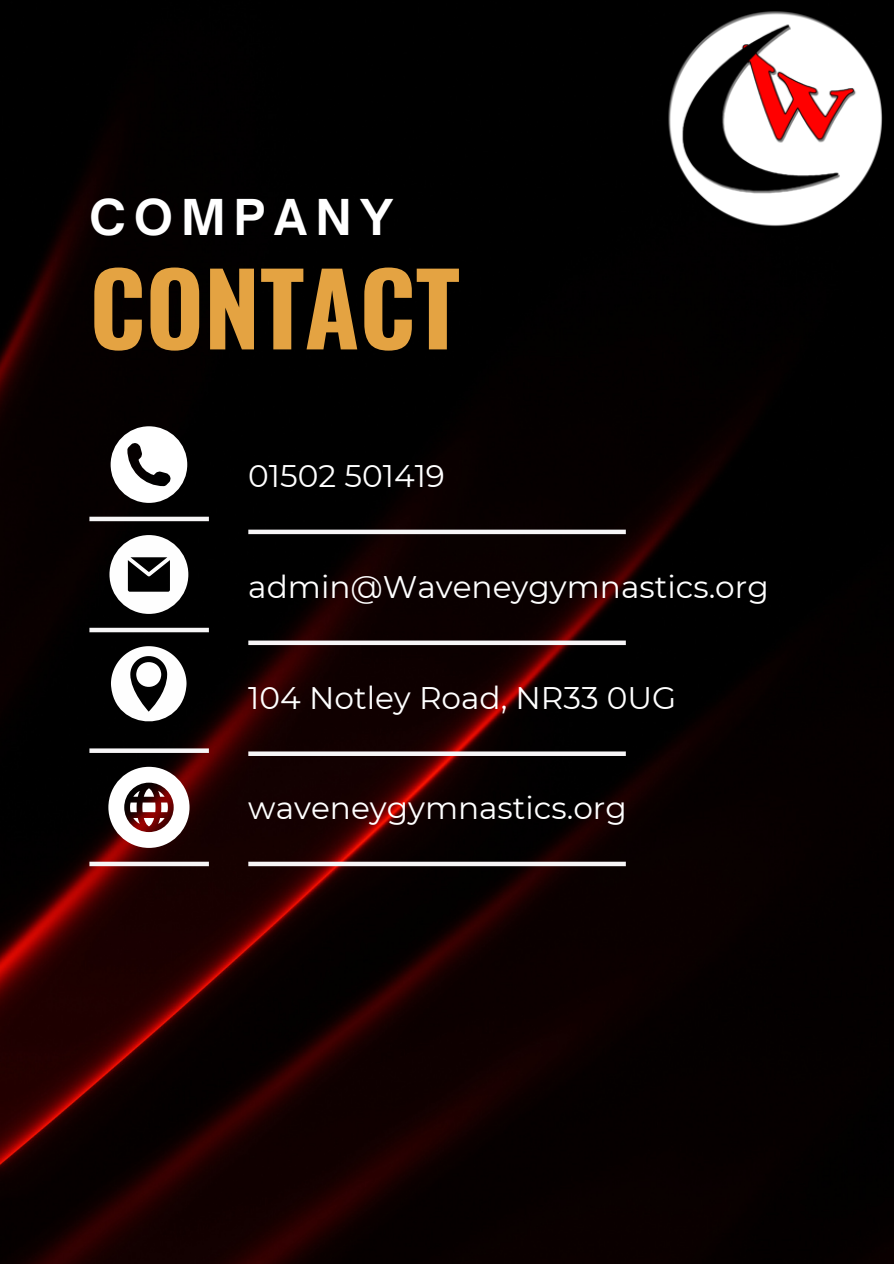
<style>
.page{position:relative;width:894px;height:1264px;background:#fff}
.page>*{position:absolute;margin:0;border:0;box-sizing:border-box;transform-origin:0 0}
.t1{font:700 99.75px "Oswald";color:#e4a342}
.t2{font:700 47.25px "Open Sauce One";letter-spacing:.18em;color:#fff}
.t3{font:31.2px "Montserrat";color:#fff}
</style>
<div class="page">
<img style="left:0;top:0;width:893px;height:1263px">
<div style="left:89px;top:516px;width:120px;height:5px;background:#f7f6f7"></div>
<div style="left:89px;top:627px;width:120px;height:5px;background:#f7f6f7"></div>
<div style="left:89px;top:748px;width:120px;height:5px;background:#f7f6f7"></div>
<div style="left:89px;top:861px;width:120px;height:5px;background:#f7f6f7"></div>
<svg style="left:111px;top:426px;width:76px;height:77px"></svg>
<svg style="left:108px;top:766px;width:81px;height:82px"></svg>
<img style="left:650px;top:0;width:243px;height:244px">
<svg style="left:111px;top:646px;width:75px;height:88px"></svg>
<svg style="left:109px;top:535px;width:79px;height:79px"></svg>
<div style="left:248px;top:529px;width:377px;height:5px;background:#f7f6f7"></div>
<div style="left:248px;top:640px;width:377px;height:5px;background:#f7f6f7"></div>
<div style="left:248px;top:751px;width:377px;height:5px;background:#f7f6f7"></div>
<div style="left:248px;top:861px;width:377px;height:5px;background:#f7f6f7"></div>
<h2 class="t2" style="left:89px;top:187px;width:305px">COMPANY</h2>
<h1 class="t1" style="left:89px;top:230px;width:372px">CONTACT</h1>
<p class="t3" style="left:248px;top:457px;width:198px">01502 501419</p>
<p class="t3" style="left:248px;top:568px;width:522px">admin@Waveneygymnastics.org</p>
<p class="t3" style="left:248px;top:678px;width:429px">104 Notley Road, NR33 0UG</p>
<p class="t3" style="left:248px;top:788px;width:380px">waveneygymnastics.org</p>
</div>
